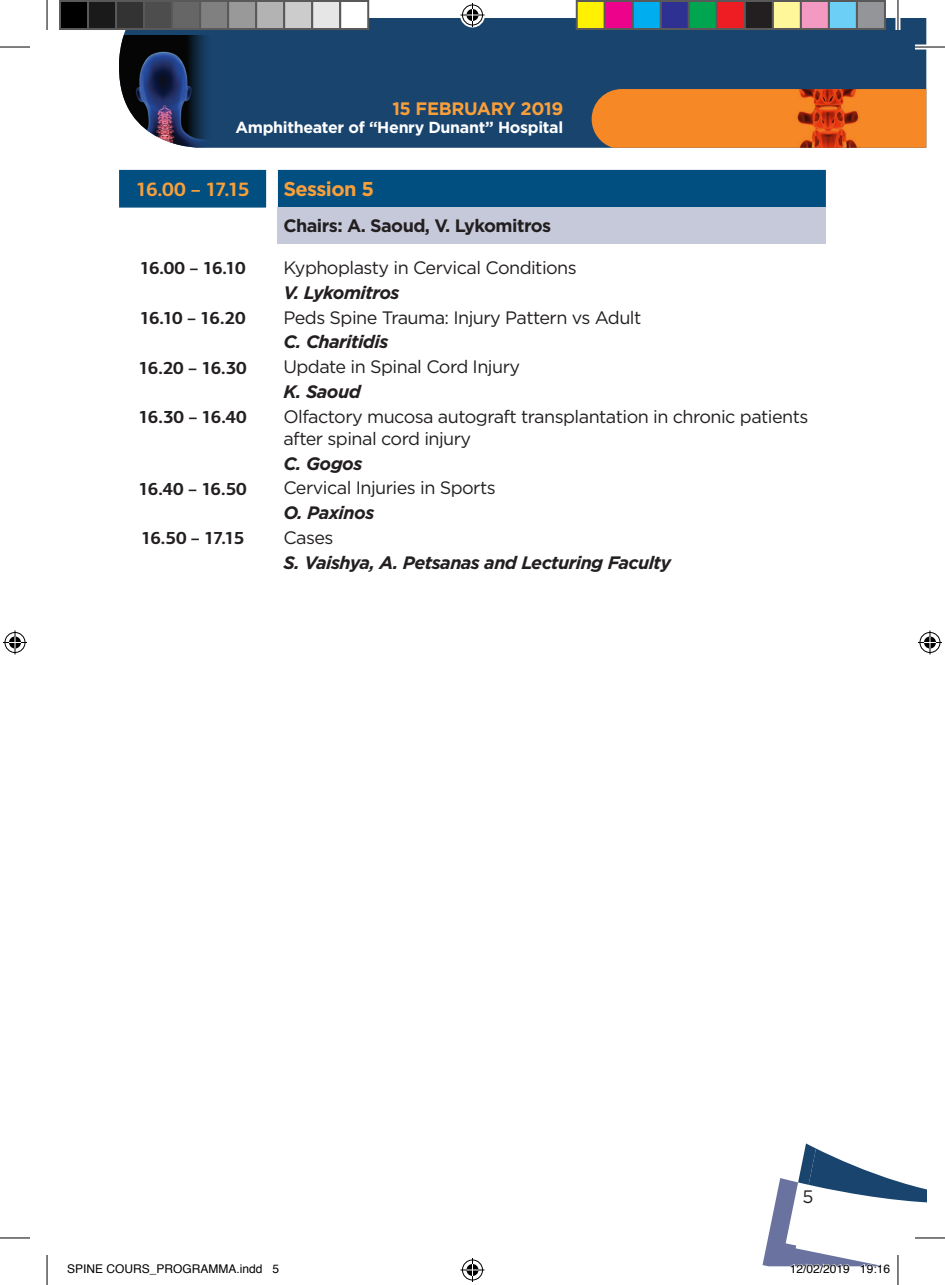
<style>
.page{position:relative;width:945px;height:1285px;background:#fff}
.page>*{position:absolute;margin:0;border:0;box-sizing:border-box;transform-origin:0 0}
.t1{font:700 20px "PF Centro Sans Pro";letter-spacing:-.085em;color:#f99f3a}
.t2{font:700 20px "Gotham Greek";letter-spacing:-.03em;color:#f99f3a}
.t3{font:18px/22px "Gotham Greek";letter-spacing:-.03em;color:#231f20}
.t4{font:italic 700 18px "Gotham Greek";letter-spacing:-.03em;color:#231f20}
.t5{font:700 18px "PF Centro Sans Pro";letter-spacing:-.07em;color:#231f20}
.t6{font:700 18px "Gotham Greek";letter-spacing:-.03em;color:#231f20}
.t7{font:700 18px "Gotham Greek";letter-spacing:-.02em;color:#f99f3a}
.t8{font:700 16px "Gotham Greek";letter-spacing:-.02em;color:#fff}
.t9{font:12px "Helvetica";color:#000}
</style>
<div class="page">
<div style="left:123px;top:19px;width:803px;height:129px;background:#19446e"></div>
<img style="left:119px;top:35px;width:94px;height:113px">
<div style="left:119px;top:170px;width:706px;height:38px;background:#014e80"></div>
<div style="left:278px;top:208px;width:547px;height:36px;background:#c5c9da"></div>
<div style="left:591px;top:89px;width:335px;height:59px;background:#f68926"></div>
<img style="left:790px;top:89px;width:70px;height:59px">
<svg style="left:0;top:46px;width:30px;height:1px"></svg>
<svg style="left:914px;top:45px;width:30px;height:5px"></svg>
<svg style="left:0;top:1238px;width:30px;height:1px"></svg>
<svg style="left:926px;top:1238px;width:18px;height:1px"></svg>
<svg style="left:46px;top:0;width:1px;height:30px"></svg>
<svg style="left:46px;top:1255px;width:1px;height:30px"></svg>
<svg style="left:895px;top:0;width:5px;height:30px"></svg>
<hr style="left:0;top:47px;width:30px;height:1px;background:#000">
<hr style="left:914px;top:47px;width:30px;height:1px;background:#000">
<hr style="left:0;top:1237px;width:30px;height:1px;background:#000">
<hr style="left:914px;top:1237px;width:30px;height:1px;background:#000">
<hr style="left:47px;top:0;width:1px;height:30px;background:#000">
<hr style="left:47px;top:1255px;width:1px;height:30px;background:#000">
<hr style="left:897px;top:0;width:1px;height:30px;background:#000">
<hr style="left:897px;top:1255px;width:1px;height:30px;background:#000">
<div style="left:460px;top:2px;width:25px;height:25px;border:5px solid #fff;border-radius:50%"></div>
<svg style="left:460px;top:3px;width:24px;height:24px"></svg>
<div style="left:460px;top:1257px;width:25px;height:25px;border:5px solid #fff;border-radius:50%"></div>
<svg style="left:460px;top:1258px;width:24px;height:24px"></svg>
<div style="left:2px;top:630px;width:26px;height:25px;border:5px solid #fff;border-radius:50%"></div>
<div style="left:12px;top:630px;width:6px;height:24px;background:#fff"></div>
<div style="left:6px;top:634px;width:18px;height:17px;border:5px solid #fff;border-radius:50%"></div>
<div style="left:4px;top:632px;width:22px;height:21px;border:1px solid #000;border-radius:50%"></div>
<hr style="left:14px;top:630px;width:2px;height:24px;background:#000">
<svg style="left:3px;top:636px;width:24px;height:12px"></svg>
<div style="left:917px;top:630px;width:25px;height:25px;border:5px solid #fff;border-radius:50%"></div>
<svg style="left:917px;top:630px;width:24px;height:24px"></svg>
<div style="left:60px;top:1px;width:28px;height:28px;background:#000"></div>
<div style="left:59px;top:0;width:30px;height:30px;border:2px solid #595959"></div>
<div style="left:88px;top:1px;width:28px;height:28px;background:#1a1a1a"></div>
<div style="left:87px;top:0;width:30px;height:30px;border:2px solid #595959"></div>
<div style="left:116px;top:1px;width:28px;height:28px;background:#333"></div>
<div style="left:115px;top:0;width:30px;height:30px;border:2px solid #595959"></div>
<div style="left:144px;top:1px;width:28px;height:28px;background:#4d4d4d"></div>
<div style="left:143px;top:0;width:30px;height:30px;border:2px solid #595959"></div>
<div style="left:172px;top:1px;width:28px;height:28px;background:#666"></div>
<div style="left:171px;top:0;width:30px;height:30px;border:2px solid #595959"></div>
<div style="left:200px;top:1px;width:28px;height:28px;background:#808080"></div>
<div style="left:199px;top:0;width:30px;height:30px;border:2px solid #595959"></div>
<div style="left:228px;top:1px;width:28px;height:28px;background:#999"></div>
<div style="left:227px;top:0;width:30px;height:30px;border:2px solid #595959"></div>
<div style="left:256px;top:1px;width:28px;height:28px;background:#b3b3b3"></div>
<div style="left:255px;top:0;width:30px;height:30px;border:2px solid #595959"></div>
<div style="left:284px;top:1px;width:28px;height:28px;background:#ccc"></div>
<div style="left:283px;top:0;width:30px;height:30px;border:2px solid #595959"></div>
<div style="left:312px;top:1px;width:28px;height:28px;background:#e6e6e6"></div>
<div style="left:311px;top:0;width:30px;height:30px;border:2px solid #595959"></div>
<div style="left:340px;top:1px;width:28px;height:28px;background:#fff"></div>
<div style="left:339px;top:0;width:30px;height:30px;border:2px solid #595959"></div>
<div style="left:576px;top:1px;width:28px;height:28px;background:#fff101"></div>
<div style="left:575px;top:0;width:30px;height:30px;border:2px solid #595959"></div>
<div style="left:604px;top:1px;width:28px;height:28px;background:#ed028c"></div>
<div style="left:603px;top:0;width:30px;height:30px;border:2px solid #595959"></div>
<div style="left:632px;top:1px;width:28px;height:28px;background:#00aeef"></div>
<div style="left:631px;top:0;width:30px;height:30px;border:2px solid #595959"></div>
<div style="left:660px;top:1px;width:28px;height:28px;background:#2e3092"></div>
<div style="left:659px;top:0;width:30px;height:30px;border:2px solid #595959"></div>
<div style="left:688px;top:1px;width:28px;height:28px;background:#00a54f"></div>
<div style="left:687px;top:0;width:30px;height:30px;border:2px solid #595959"></div>
<div style="left:716px;top:1px;width:28px;height:28px;background:#ee1d23"></div>
<div style="left:715px;top:0;width:30px;height:30px;border:2px solid #595959"></div>
<div style="left:744px;top:1px;width:28px;height:28px;background:#231f20"></div>
<div style="left:743px;top:0;width:30px;height:30px;border:2px solid #595959"></div>
<div style="left:772px;top:1px;width:28px;height:28px;background:#fff79a"></div>
<div style="left:771px;top:0;width:30px;height:30px;border:2px solid #595959"></div>
<div style="left:800px;top:1px;width:28px;height:28px;background:#f499c2"></div>
<div style="left:799px;top:0;width:30px;height:30px;border:2px solid #595959"></div>
<div style="left:828px;top:1px;width:28px;height:28px;background:#6bcff6"></div>
<div style="left:827px;top:0;width:30px;height:30px;border:2px solid #595959"></div>
<div style="left:856px;top:1px;width:28px;height:28px;background:#939598"></div>
<div style="left:855px;top:0;width:30px;height:30px;border:2px solid #595959"></div>
<svg style="left:762px;top:1143px;width:164px;height:131px"></svg>
<p class="t7" style="left:392px;top:98px;width:172px">15 FEBRUARY 2019</p>
<p class="t8" style="left:235px;top:118px;width:329px">Amphitheater of “Henry Dunant” Hospital</p>
<p class="t1" style="left:136px;top:177px;width:115px">16.00 – 17.15</p>
<p class="t2" style="left:283px;top:177px;width:92px">Session 5</p>
<p class="t6" style="left:283px;top:215px;width:269px">Chairs: A. Saoud, V. Lykomitros</p>
<p class="t5" style="left:140px;top:257px;width:107px">16.00 – 16.10</p>
<p class="t3" style="left:283px;top:256px;width:295px">Kyphoplasty in Cervical Conditions</p>
<p class="t4" style="left:283px;top:282px;width:118px">V. Lykomitros</p>
<p class="t5" style="left:140px;top:306px;width:107px">16.10 – 16.20</p>
<p class="t3" style="left:283px;top:306px;width:359px">Peds Spine Trauma: Injury Pattern vs Adult</p>
<p class="t4" style="left:283px;top:332px;width:107px">C. Charitidis</p>
<p class="t5" style="left:138px;top:356px;width:110px">16.20 – 16.30</p>
<p class="t3" style="left:283px;top:356px;width:238px">Update in Spinal Cord Injury</p>
<p class="t4" style="left:283px;top:381px;width:79px">K. Saoud</p>
<p class="t5" style="left:138px;top:406px;width:110px">16.30 – 16.40</p>
<p class="t3" style="left:283px;top:405px;width:526px">Olfactory mucosa autograft transplantation in chronic patients after spinal cord injury</p>
<p class="t4" style="left:283px;top:453px;width:81px">C. Gogos</p>
<p class="t5" style="left:138px;top:477px;width:110px">16.40 – 16.50</p>
<p class="t3" style="left:283px;top:477px;width:214px">Cervical Injuries in Sports</p>
<p class="t4" style="left:283px;top:502px;width:92px">O. Paxinos</p>
<p class="t5" style="left:141px;top:527px;width:105px">16.50 – 17.15</p>
<p class="t3" style="left:283px;top:526px;width:52px">Cases</p>
<p class="t4" style="left:283px;top:552px;width:389px">S. Vaishya, A. Petsanas and Lecturing Faculty</p>
<p class="t3" style="left:802px;top:1185px;width:13px">5</p>
<p class="t9" style="left:67px;top:1259px;width:214px">SPINE COURS_PROGRAMMA.indd 5</p>
<p class="t9" style="left:789px;top:1259px;width:102px">12/02/2019 19:16</p>
</div>
